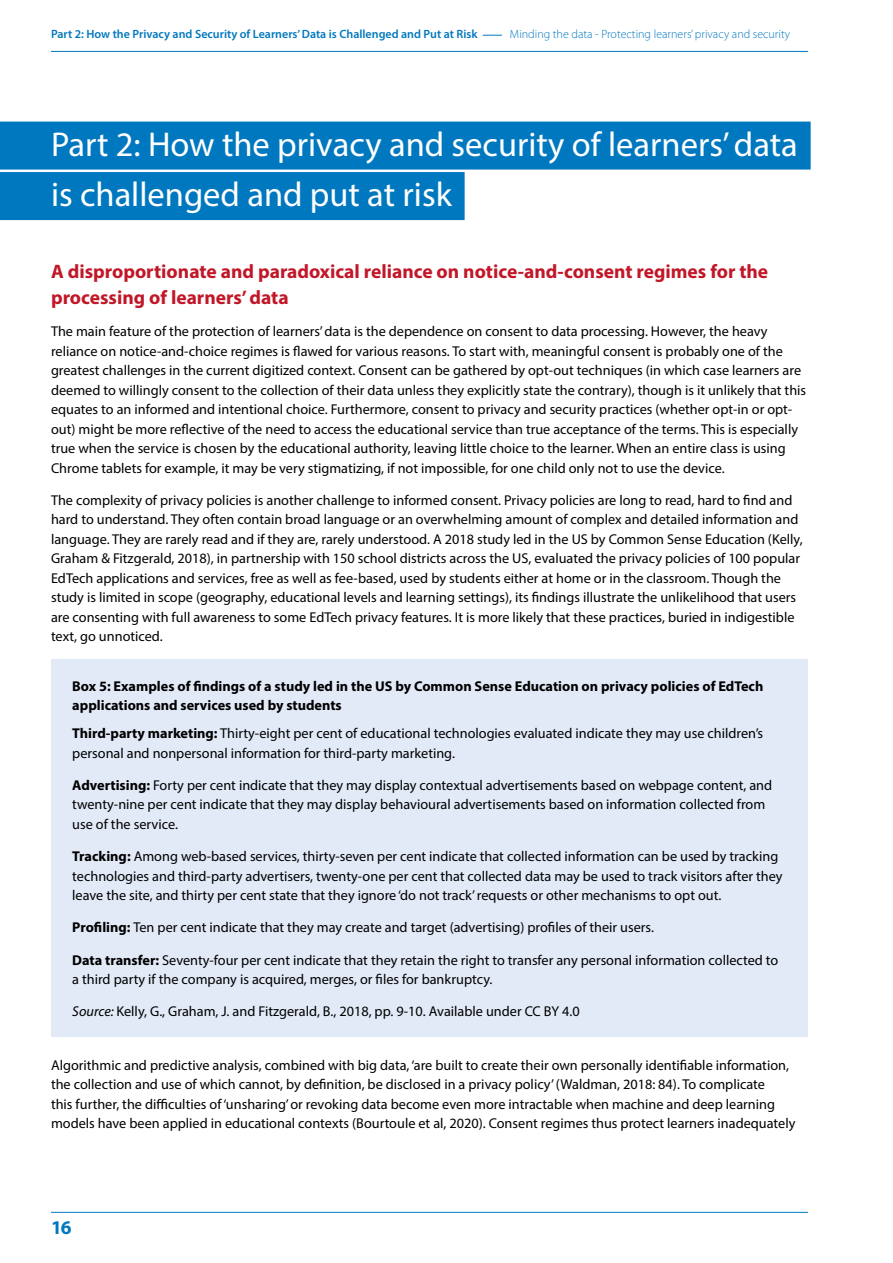
<style>
.page{position:relative;width:893px;height:1263px;background:#fff}
.page>*{position:absolute;margin:0;border:0;box-sizing:border-box;transform-origin:0 0}
.t1{font:34.5px/50.6px "Myriad Pro";color:#fff}
.t2{font:700 19.5px/25.5px "Myriad Pro";color:#c11728}
.t3{font:700 19.5px "Myriad Pro";color:#0078bf}
.t4{font:14.25px/19.5px "Myriad Pro";color:#000}
.t5{font:700 14.25px/19.5px "Myriad Pro";color:#000}
.t6{font:600 12px "Myriad Pro";color:#0078bf}
.t7{font:300 12px "Myriad Pro";color:#0078bf}
.s1{font-weight:700}
.s2{font-style:italic}
</style>
<div class="page">
<hr style="left:51px;top:51px;width:757px;height:1px;background:#0078bf">
<svg style="left:483px;top:35px;width:19px;height:1px"></svg>
<hr style="left:51px;top:1212px;width:757px;height:1px;background:#0078bf">
<div style="left:51px;top:659px;width:757px;height:377px;background:#e2e9f7"></div>
<div style="left:0;top:122px;width:811px;height:48px;background:#0078bf"></div>
<div style="left:0;top:172px;width:465px;height:48px;background:#0078bf"></div>
<p class="t6" style="left:51px;top:27px;width:428px">Part 2: How the Privacy and Security of Learners’ Data is Challenged and Put at Risk</p>
<p class="t7" style="left:510px;top:27px;width:282px">Minding the data - Protecting learners’ privacy and security</p>
<h1 class="t1" style="left:51px;top:118px;width:748px">Part 2: How the privacy and security of learners’ data is challenged and put at risk</h1>
<h2 class="t2" style="left:51px;top:258px;width:719px">A disproportionate and paradoxical reliance on notice-and-consent regimes for the processing of learners’ data</h2>
<p class="t4" style="left:51px;top:321px;width:757px">The main feature of the protection of learners’ data is the dependence on consent to data processing. However, the heavy reliance on notice-and-choice regimes is flawed for various reasons. To start with, meaningful consent is probably one of the greatest challenges in the current digitized context. Consent can be gathered by opt-out techniques (in which case learners are deemed to willingly consent to the collection of their data unless they explicitly state the contrary), though is it unlikely that this equates to an informed and intentional choice. Furthermore, consent to privacy and security practices (whether opt-in or opt&shy;out) might be more reflective of the need to access the educational service than true acceptance of the terms. This is especially true when the service is chosen by the educational authority, leaving little choice to the learner. When an entire class is using Chrome tablets for example, it may be very stigmatizing, if not impossible, for one child only not to use the device.</p>
<p class="t4" style="left:51px;top:490px;width:753px">The complexity of privacy policies is another challenge to informed consent. Privacy policies are long to read, hard to find and hard to understand. They often contain broad language or an overwhelming amount of complex and detailed information and language. They are rarely read and if they are, rarely understood. A 2018 study led in the US by Common Sense Education (Kelly, Graham &amp; Fitzgerald, 2018), in partnership with 150 school districts across the US, evaluated the privacy policies of 100 popular EdTech applications and services, free as well as fee-based, used by students either at home or in the classroom. Though the study is limited in scope (geography, educational levels and learning settings), its findings illustrate the unlikelihood that users are consenting with full awareness to some EdTech privacy features. It is more likely that these practices, buried in indigestible text, go unnoticed.</p>
<p class="t5" style="left:72px;top:676px;width:693px">Box 5: Examples of findings of a study led in the US by Common Sense Education on privacy policies of EdTech applications and services used by students</p>
<p class="t4" style="left:72px;top:723px;width:692px"><span class="s1">Third-party marketing:</span> Thirty-eight per cent of educational technologies evaluated indicate they may use children’s personal and nonpersonal information for third-party marketing.</p>
<p class="t4" style="left:72px;top:775px;width:701px"><span class="s1">Advertising:</span> Forty per cent indicate that they may display contextual advertisements based on webpage content, and twenty-nine per cent indicate that they may display behavioural advertisements based on information collected from use of the service.</p>
<p class="t4" style="left:72px;top:846px;width:712px"><span class="s1">Tracking:</span> Among web-based services, thirty-seven per cent indicate that collected information can be used by tracking technologies and third-party advertisers, twenty-one per cent that collected data may be used to track visitors after they leave the site, and thirty per cent state that they ignore ‘do not track’ requests or other mechanisms to opt out.</p>
<p class="t4" style="left:72px;top:918px;width:583px"><span class="s1">Profiling:</span> Ten per cent indicate that they may create and target (advertising) profiles of their users.</p>
<p class="t4" style="left:72px;top:950px;width:708px"><span class="s1">Data transfer:</span> Seventy-four per cent indicate that they retain the right to transfer any personal information collected to a third party if the company is acquired, merges, or files for bankruptcy.</p>
<p class="t4" style="left:72px;top:1002px;width:509px"><span class="s2">Source:</span> Kelly, G., Graham, J. and Fitzgerald, B., 2018, pp. 9-10. Available under CC BY 4.0</p>
<p class="t4" style="left:51px;top:1055px;width:746px">Algorithmic and predictive analysis, combined with big data, ‘are built to create their own personally identifiable information, the collection and use of which cannot, by definition, be disclosed in a privacy policy’ (Waldman, 2018: 84). To complicate<br>this further, the difficulties of ‘unsharing’ or revoking data become even more intractable when machine and deep learning models have been applied in educational contexts (Bourtoule et al, 2020). Consent regimes thus protect learners inadequately</p>
<h2 class="t3" style="left:51px;top:1215px;width:22px">16</h2>
</div>
